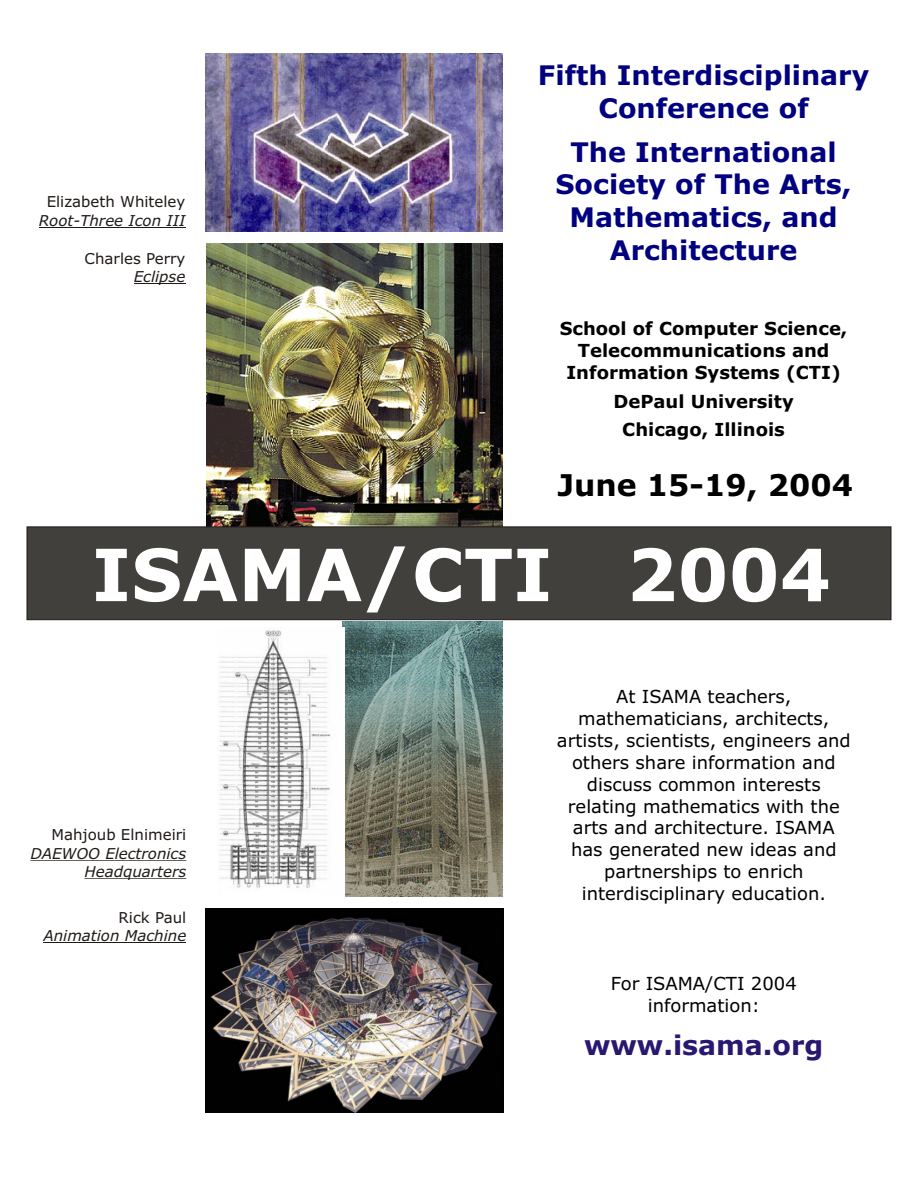
<style>
.page{position:relative;width:918px;height:1188px;background:#fff}
.page>*{position:absolute;margin:0;border:0;box-sizing:border-box;transform-origin:0 0}
.t1{font:700 72px "Verdana";color:#fff}
.t2{font:700 30px "Verdana";color:#000}
.t3{font:700 27px/32.8px "Verdana";color:#000080;text-align:center}
.t4{font:700 27px "Verdana";color:#291770}
.t5{font:18px/21.9px "Verdana";color:#000;text-align:center}
.t6{font:700 18px/21.9px "Verdana";color:#000;text-align:center}
.t7{font:italic 15px/18.3px "Verdana";color:#1f1a17;text-align:right}
.t8{font:15px "Verdana";color:#1f1a17}
</style>
<div class="page">
<img style="left:343px;top:621px;width:159px;height:275px">
<img style="left:219px;top:628px;width:125px;height:268px">
<img style="left:206px;top:244px;width:296px;height:283px">
<div style="left:27px;top:527px;width:864px;height:93px;background:#42403d;border:1px solid #1f1a17"></div>
<hr style="left:39px;top:227px;width:146px;height:1px;background:#1f1a17">
<hr style="left:134px;top:283px;width:51px;height:1px;background:#1f1a17">
<hr style="left:44px;top:943px;width:142px;height:1px;background:#1f1a17">
<hr style="left:30px;top:860px;width:156px;height:1px;background:#1f1a17">
<hr style="left:84px;top:878px;width:102px;height:1px;background:#1f1a17">
<img style="left:205px;top:908px;width:299px;height:204px">
<img style="left:205px;top:54px;width:297px;height:177px">
<p class="t8" style="left:47px;top:196px;width:140px">Elizabeth Whiteley</p>
<p class="t7" style="left:39px;top:212px;width:148px">Root-Three Icon III</p>
<p class="t8" style="left:85px;top:252px;width:102px">Charles Perry</p>
<p class="t7" style="left:134px;top:269px;width:53px">Eclipse</p>
<h3 class="t3" style="left:538px;top:61px;width:333px">Fifth Interdisciplinary<br>Conference of</h3>
<h3 class="t3" style="left:555px;top:138px;width:298px">The International<br>Society of The Arts,<br>Mathematics, and<br>Architecture</h3>
<p class="t6" style="left:560px;top:319px;width:289px">School of Computer Science,<br>Telecommunications and<br>Information Systems (CTI)</p>
<p class="t6" style="left:613px;top:388px;width:182px;line-height:29px">DePaul University<br>Chicago, Illinois</p>
<h2 class="t2" style="left:557px;top:473px;width:297px">June 15-19, 2004</h2>
<h1 class="t1" style="left:92px;top:546px;width:741px">ISAMA/CTI 2004</h1>
<p class="t8" style="left:51px;top:829px;width:136px">Mahjoub Elnimeiri</p>
<p class="t7" style="left:30px;top:845px;width:157px">DAEWOO Electronics<br>Headquarters</p>
<p class="t8" style="left:119px;top:911px;width:69px">Rick Paul</p>
<p class="t7" style="left:44px;top:928px;width:144px">Animation Machine</p>
<p class="t5" style="left:557px;top:687px;width:295px">At ISAMA teachers, mathematicians, architects, artists, scientists, engineers and others share information and discuss common interests relating mathematics with the arts and architecture. ISAMA has generated new ideas and partnerships to enrich interdisciplinary education.</p>
<p class="t5" style="left:611px;top:974px;width:187px">For ISAMA/CTI 2004 information:</p>
<h3 class="t4" style="left:584px;top:1034px;width:241px">www.isama.org</h3>
</div>
